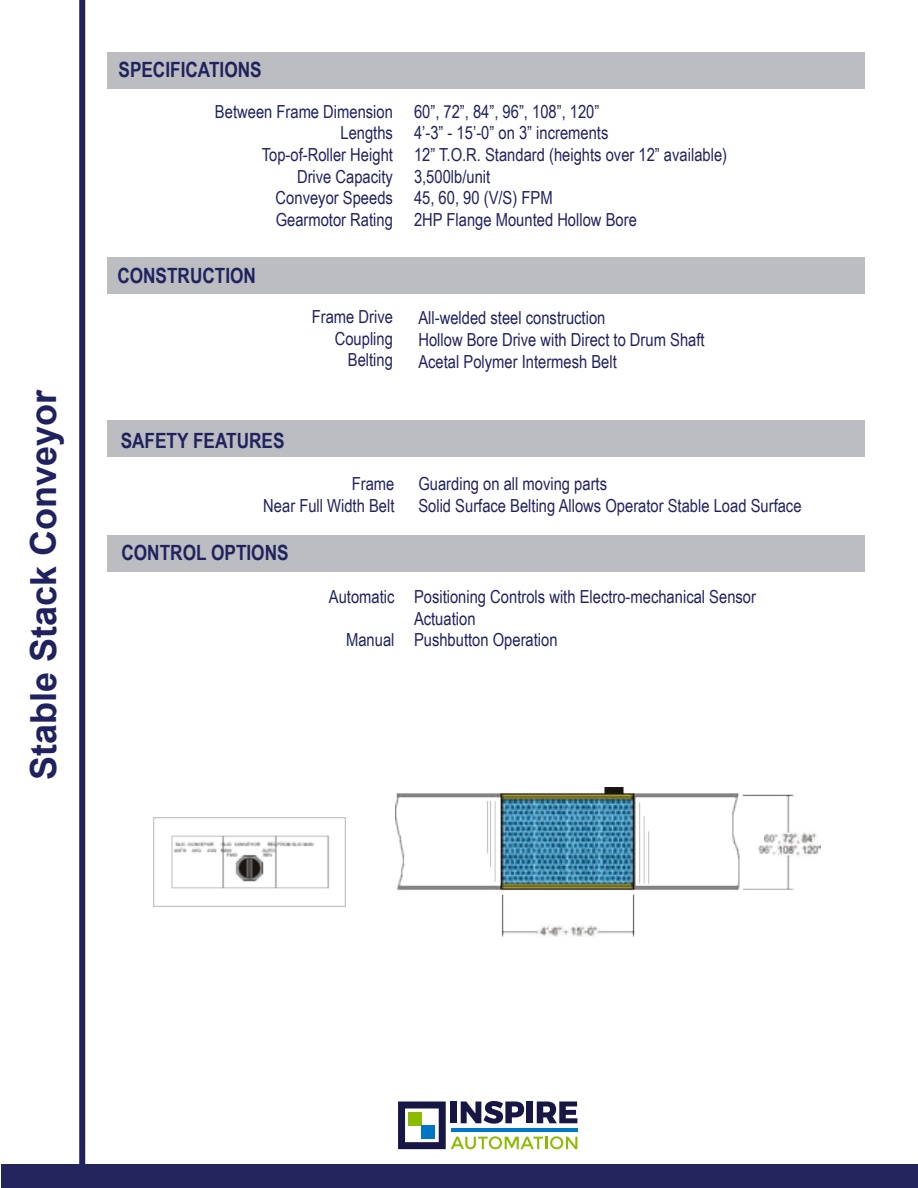
<style>
.page{position:relative;width:918px;height:1188px;background:#fff}
.page>*{position:absolute;margin:0;border:0;box-sizing:border-box;transform-origin:0 0}
.t1{font:700 36px "Arial";color:#20225f}
.t2{font:700 21px "Arial Narrow";color:#20225f}
.t3{font:18px/21.6px "Arial Narrow";color:#20225f}
</style>
<div class="page">
<div style="left:107px;top:535px;width:758px;height:37px;background:#bcbdc0"></div>
<div style="left:107px;top:257px;width:758px;height:37px;background:#bcbdc0"></div>
<div style="left:107px;top:52px;width:758px;height:36px;background:#bcbdc0"></div>
<div style="left:79px;top:0;width:6px;height:1188px;background:#20225f"></div>
<div style="left:107px;top:420px;width:758px;height:37px;background:#bcbdc0"></div>
<img style="left:396px;top:788px;width:424px;height:148px">
<img style="left:153px;top:818px;width:192px;height:88px">
<svg style="left:398px;top:1101px;width:179px;height:48px"></svg>
<hr style="left:451px;top:1128px;width:126px;height:4px;background:#0076c8">
<div style="left:1px;top:1165px;width:917px;height:23px;background:#25255e"></div>
<h1 class="t1" style="left:20px;top:780px;width:392px;rotate:-90deg">Stable Stack Conveyor</h1>
<p class="t2" style="left:119px;top:54px;width:145px">SPECIFICATIONS</p>
<p class="t3" style="left:215px;top:100px;width:180px;text-align:right">Between Frame Dimension<br>Lengths<br>Top-of-Roller Height<br>Drive Capacity<br>Conveyor Speeds<br>Gearmotor Rating</p>
<p class="t2" style="left:117px;top:260px;width:140px">CONSTRUCTION</p>
<p class="t3" style="left:312px;top:305px;width:83px;text-align:right">Frame Drive<br>Coupling<br>Belting</p>
<p class="t3" style="left:414px;top:100px;width:315px">60”, 72”, 84”, 96”, 108”, 120”<br>4’-3” - 15’-0” on 3” increments<br>12” T.O.R. Standard (heights over 12” available)<br>3,500lb/unit<br>45, 60, 90 (V/S) FPM<br>2HP Flange Mounted Hollow Bore</p>
<p class="t3" style="left:418px;top:307px;width:288px">All-welded steel construction<br>Hollow Bore Drive with Direct to Drum Shaft<br>Acetal Polymer Intermesh Belt</p>
<p class="t2" style="left:121px;top:424px;width:165px">SAFETY FEATURES</p>
<p class="t3" style="left:263px;top:472px;width:133px;text-align:right">Frame<br>Near Full Width Belt</p>
<p class="t2" style="left:121px;top:537px;width:169px">CONTROL OPTIONS</p>
<p class="t3" style="left:329px;top:585px;width:67px">Automatic</p>
<p class="t3" style="left:346px;top:628px;width:50px">Manual</p>
<p class="t3" style="left:418px;top:472px;width:385px">Guarding on all moving parts<br>Solid Surface Belting Allows Operator Stable Load Surface</p>
<p class="t3" style="left:414px;top:585px;width:344px">Positioning Controls with Electro-mechanical Sensor<br>Actuation<br>Pushbutton Operation</p>
</div>
